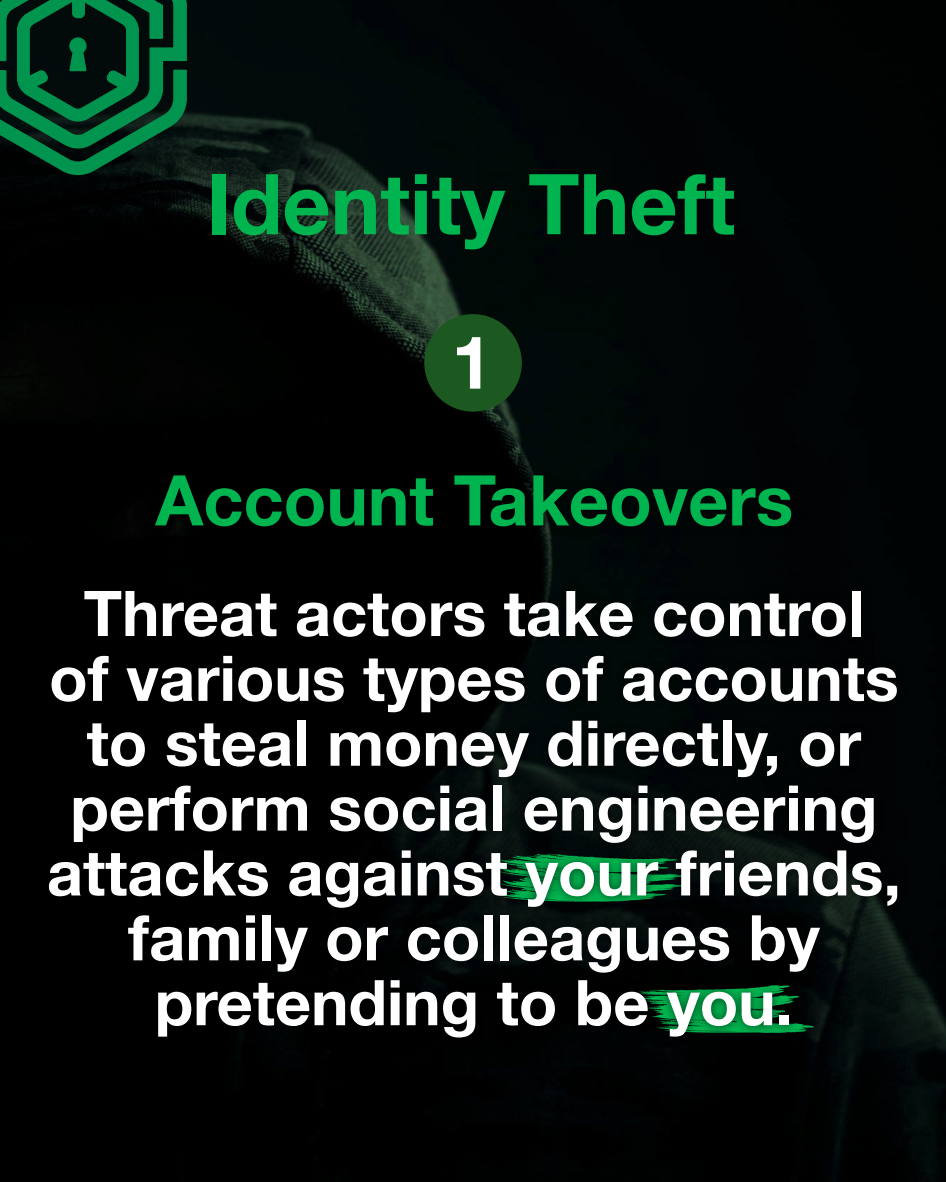
<style>
.page{position:relative;width:946px;height:1182px;background:#fff}
.page>*{position:absolute;margin:0;border:0;box-sizing:border-box;transform-origin:0 0}
.t1{font:700 84px "Helvetica Neue";color:#00b44f}
.t2{font:700 73.5px "Helvetica Neue";color:#fff}
.t3{font:700 70px "Helvetica Neue";color:#00b44f}
.t4{font:700 63px/64.8px "Helvetica Neue";color:#fff;text-align:center}
</style>
<div class="page">
<div style="left:0;top:0;width:945px;height:1181px;background:#000304"></div>
<div style="left:424px;top:314px;width:98px;height:97px;background:#1c5920;border-radius:50%"></div>
<svg style="left:0;top:0;width:188px;height:176px;background:#024628"></svg>
<div style="left:69px;top:37px;width:18px;height:18px;background:#00944f;border:2px solid #00944f;border-radius:50%"></div>
<div style="left:146px;top:465px;width:655px;height:71px;background:#000"></div>
<img style="left:40px;top:580px;width:868px;height:467px">
<h1 class="t1" style="left:206px;top:152px;width:530px">Identity Theft</h1>
<p class="t2" style="left:451px;top:317px;width:42px">1</p>
<p class="t3" style="left:155px;top:457px;width:639px">Account Takeovers</p>
<p class="t4" style="left:47px;top:579px;width:855px">Threat actors take control of various types of accounts to steal money directly, or perform social engineering attacks against your friends, family or colleagues by pretending to be you.</p>
</div>
